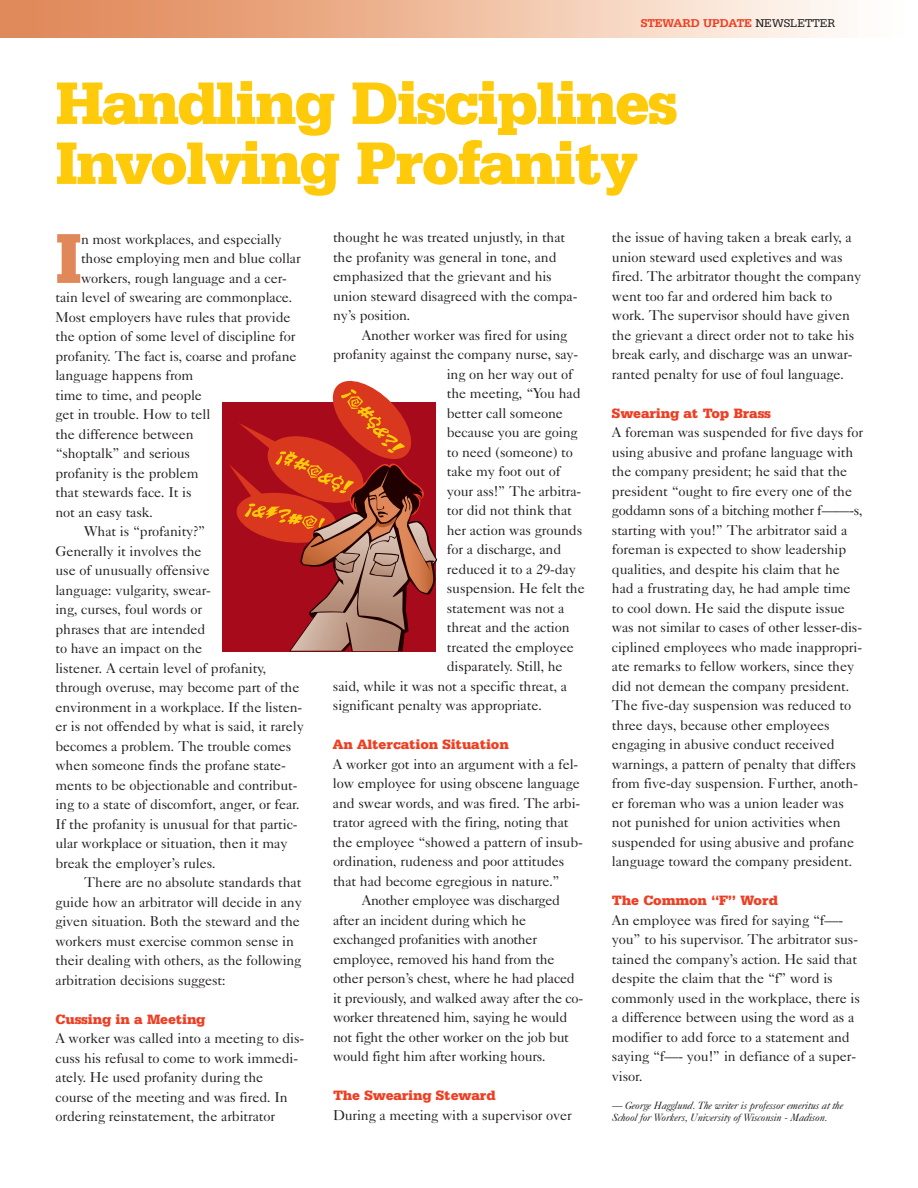
<style>
.page{position:relative;width:918px;height:1188px;background:#fff}
.page>*{position:absolute;margin:0;border:0;box-sizing:border-box;transform-origin:0 0}
.t1{font:900 74.25px "Serifa BT";color:#e0885a}
.t2{font:900 63px/60px "Serifa BT";letter-spacing:-.035em;color:#feca0a}
.t3{font:14.25px/19.5px "Caslon Five Forty";letter-spacing:-.01em;color:#231f20}
.t4{font:900 14.25px "Serifa BT";letter-spacing:-.01em;color:#ef3e22}
.t5{font:700 12px "Serifa BT";letter-spacing:-.005em;color:#ef3e22}
.t6{font:italic 10.5px/12px "Caslon Five Forty";letter-spacing:-.015em;color:#231f20}
.s1{font-weight:400;color:#231f20}
</style>
<div class="page">
<img style="left:0;top:0;width:843px;height:38px">
<div style="left:222px;top:403px;width:214px;height:249px;background:#a70a1a"></div>
<svg style="left:229px;top:381px;width:208px;height:270px"></svg>
<p class="t5" style="left:641px;top:19px;width:196px">STEWARD UPDATE <span class="s1">NEWSLETTER</span></p>
<h2 class="t2" style="left:56px;top:79px;width:624px">Handling Disciplines<br>Involving Profanity</h2>
<p class="t3" style="left:333px;top:229px;width:246px">thought he was treated unjustly, in that the profanity was general in tone, and emphasized that the grievant and his union steward disagreed with the compa&shy;ny’s position.</p>
<p class="t3" style="left:362px;top:327px;width:207px">Another worker was fired for using</p>
<p class="t3" style="left:333px;top:346px;width:247px">profanity against the company nurse, say-</p>
<p class="t3" style="left:447px;top:366px;width:127px">ing on her way out of</p>
<p class="t3" style="left:447px;top:385px;width:135px">the meeting, “You had</p>
<p class="t3" style="left:447px;top:405px;width:118px">better call someone</p>
<p class="t3" style="left:447px;top:424px;width:132px">because you are going</p>
<p class="t3" style="left:447px;top:444px;width:128px">to need (someone) to</p>
<p class="t3" style="left:447px;top:463px;width:115px">take my foot out of</p>
<p class="t3" style="left:447px;top:483px;width:136px">your ass!” The arbitra-</p>
<p class="t3" style="left:447px;top:502px;width:127px">tor did not think that</p>
<p class="t3" style="left:447px;top:522px;width:137px">her action was grounds</p>
<p class="t3" style="left:447px;top:541px;width:116px">for a discharge, and</p>
<p class="t3" style="left:447px;top:561px;width:131px">reduced it to a 29-day</p>
<p class="t3" style="left:447px;top:580px;width:140px">suspension. He felt the</p>
<p class="t3" style="left:447px;top:600px;width:119px">statement was not a</p>
<p class="t3" style="left:447px;top:619px;width:124px">threat and the action</p>
<p class="t3" style="left:447px;top:639px;width:129px">treated the employee</p>
<p class="t3" style="left:447px;top:658px;width:117px">disparately. Still, he</p>
<p class="t3" style="left:333px;top:678px;width:236px">said, while it was not a specific threat, a</p>
<p class="t3" style="left:333px;top:697px;width:210px">significant penalty was appropriate.</p>
<p class="t4" style="left:333px;top:740px;width:177px">An Altercation Situation</p>
<p class="t3" style="left:333px;top:756px;width:247px">A worker got into an argument with a fel-</p>
<p class="t3" style="left:333px;top:775px;width:248px">low employee for using obscene language</p>
<p class="t3" style="left:333px;top:795px;width:249px">and swear words, and was fired. The arbi-</p>
<p class="t3" style="left:333px;top:814px;width:237px">trator agreed with the firing, noting that</p>
<p class="t3" style="left:333px;top:834px;width:251px">the employee “showed a pattern of insub-</p>
<p class="t3" style="left:333px;top:853px;width:233px">ordination, rudeness and poor attitudes</p>
<p class="t3" style="left:333px;top:873px;width:228px">that had become egregious in nature.”</p>
<p class="t3" style="left:362px;top:892px;width:200px">Another employee was discharged</p>
<p class="t3" style="left:333px;top:912px;width:195px">after an incident during which he</p>
<p class="t3" style="left:333px;top:931px;width:206px">exchanged profanities with another</p>
<p class="t3" style="left:333px;top:951px;width:223px">employee, removed his hand from the</p>
<p class="t3" style="left:333px;top:970px;width:243px">other person’s chest, where he had placed</p>
<p class="t3" style="left:333px;top:990px;width:252px">it previously, and walked away after the co-</p>
<p class="t3" style="left:333px;top:1009px;width:236px">worker threatened him, saying he would</p>
<p class="t3" style="left:333px;top:1029px;width:238px">not fight the other worker on the job but</p>
<p class="t3" style="left:333px;top:1048px;width:214px">would fight him after working hours.</p>
<p class="t4" style="left:333px;top:1091px;width:164px">The Swearing Steward</p>
<p class="t3" style="left:333px;top:1107px;width:240px">During a meeting with a supervisor over</p>
<p class="t3" style="left:612px;top:229px;width:251px">the issue of having taken a break early, a union steward used expletives and was fired. The arbitrator thought the company went too far and ordered him back to work. The supervisor should have given the grievant a direct order not to take his break early, and discharge was an unwar&shy;ranted penalty for use of foul language.</p>
<p class="t4" style="left:612px;top:409px;width:161px">Swearing at Top Brass</p>
<p class="t3" style="left:612px;top:424px;width:253px">A foreman was suspended for five days for using abusive and profane language with the company president; he said that the president “ought to fire every one of the goddamn sons of a bitching mother f——-s, starting with you!” The arbitrator said a foreman is expected to show leadership qualities, and despite his claim that he had a frustrating day, he had ample time to cool down. He said the dispute issue was not similar to cases of other lesser-dis&shy;ciplined employees who made inappropri&shy;ate remarks to fellow workers, since they did not demean the company president.<br>The five-day suspension was reduced to three days, because other employees engaging in abusive conduct received warnings, a pattern of penalty that differs from five-day suspension. Further, anoth&shy;er foreman who was a union leader was not punished for union activities when suspended for using abusive and profane language toward the company president.</p>
<p class="t4" style="left:612px;top:896px;width:167px">The Common “F” Word</p>
<p class="t3" style="left:612px;top:912px;width:249px">An employee was fired for saying “f—- you” to his supervisor. The arbitrator sus&shy;tained the company’s action. He said that despite the claim that the “f” word is commonly used in the workplace, there is a difference between using the word as a modifier to add force to a statement and saying “f—- you!” in defiance of a super&shy;visor.</p>
<p class="t6" style="left:612px;top:1101px;width:233px">— George Hagglund. The writer is professor emeritus at the<br>School for Workers, University of Wisconsin - Madison.</p>
<h1 class="t1" style="left:56px;top:234px;width:28px">I</h1>
<p class="t3" style="left:81px;top:231px;width:202px">n most workplaces, and especially</p>
<p class="t3" style="left:81px;top:250px;width:221px">those employing men and blue collar</p>
<p class="t3" style="left:81px;top:270px;width:208px">workers, rough language and a cer-</p>
<p class="t3" style="left:56px;top:289px;width:238px">tain level of swearing are commonplace.</p>
<p class="t3" style="left:56px;top:309px;width:237px">Most employers have rules that provide</p>
<p class="t3" style="left:56px;top:328px;width:242px">the option of some level of discipline for</p>
<p class="t3" style="left:56px;top:348px;width:243px">profanity. The fact is, coarse and profane</p>
<p class="t3" style="left:56px;top:367px;width:139px">language happens from</p>
<p class="t3" style="left:56px;top:387px;width:148px">time to time, and people</p>
<p class="t3" style="left:56px;top:406px;width:156px">get in trouble. How to tell</p>
<p class="t3" style="left:56px;top:426px;width:140px">the difference between</p>
<p class="t3" style="left:56px;top:445px;width:136px">“shoptalk” and serious</p>
<p class="t3" style="left:56px;top:465px;width:145px">profanity is the problem</p>
<p class="t3" style="left:56px;top:484px;width:138px">that stewards face. It is</p>
<p class="t3" style="left:56px;top:504px;width:99px">not an easy task.</p>
<p class="t3" style="left:84px;top:523px;width:123px">What is “profanity?”</p>
<p class="t3" style="left:56px;top:543px;width:148px">Generally it involves the</p>
<p class="t3" style="left:56px;top:562px;width:156px">use of unusually offensive</p>
<p class="t3" style="left:56px;top:582px;width:157px">language: vulgarity, swear-</p>
<p class="t3" style="left:56px;top:601px;width:148px">ing, curses, foul words or</p>
<p class="t3" style="left:56px;top:621px;width:152px">phrases that are intended</p>
<p class="t3" style="left:56px;top:640px;width:148px">to have an impact on the</p>
<p class="t3" style="left:56px;top:660px;width:212px">listener. A certain level of profanity,</p>
<p class="t3" style="left:56px;top:679px;width:246px">through overuse, may become part of the</p>
<p class="t3" style="left:56px;top:699px;width:248px">environment in a workplace. If the listen-</p>
<p class="t3" style="left:56px;top:718px;width:250px">er is not offended by what is said, it rarely</p>
<p class="t3" style="left:56px;top:738px;width:237px">becomes a problem. The trouble comes</p>
<p class="t3" style="left:56px;top:757px;width:232px">when someone finds the profane state-</p>
<p class="t3" style="left:56px;top:777px;width:243px">ments to be objectionable and contribut-</p>
<p class="t3" style="left:56px;top:796px;width:246px">ing to a state of discomfort, anger, or fear.</p>
<p class="t3" style="left:56px;top:816px;width:244px">If the profanity is unusual for that partic-</p>
<p class="t3" style="left:56px;top:835px;width:234px">ular workplace or situation, then it may</p>
<p class="t3" style="left:56px;top:855px;width:162px">break the employer’s rules.</p>
<p class="t3" style="left:84px;top:874px;width:219px">There are no absolute standards that</p>
<p class="t3" style="left:56px;top:894px;width:248px">guide how an arbitrator will decide in any</p>
<p class="t3" style="left:56px;top:913px;width:246px">given situation. Both the steward and the</p>
<p class="t3" style="left:56px;top:933px;width:240px">workers must exercise common sense in</p>
<p class="t3" style="left:56px;top:952px;width:247px">their dealing with others, as the following</p>
<p class="t3" style="left:56px;top:972px;width:172px">arbitration decisions suggest:</p>
<p class="t4" style="left:56px;top:1015px;width:152px">Cussing in a Meeting</p>
<p class="t3" style="left:56px;top:1030px;width:250px">A worker was called into a meeting to dis&shy;cuss his refusal to come to work immedi&shy;ately. He used profanity during the course of the meeting and was fired. In ordering reinstatement, the arbitrator</p>
</div>
